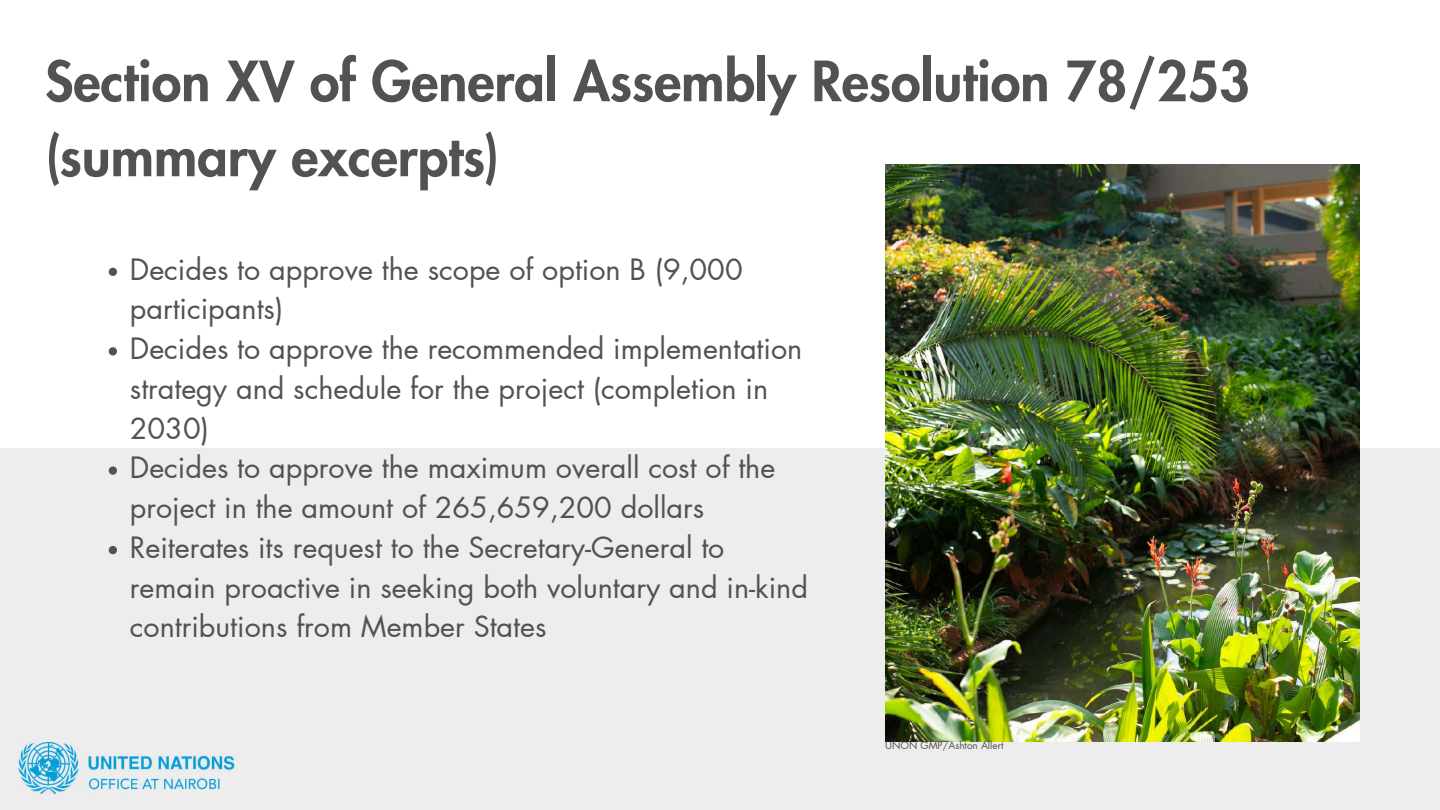
<style>
.page{position:relative;width:1440px;height:810px;background:#fff}
.page>*{position:absolute;margin:0;border:0;box-sizing:border-box;transform-origin:0 0}
.t1{font:800 54px/75px "Futura LT Pro";color:#525252}
.t2{font:28.7px/39.8px "Futura LT Pro";color:#525252}
.t3{font:10px "Futura LT Pro";color:#525252}
</style>
<div class="page">
<div style="left:0;top:448px;width:1440px;height:362px;background:#ededed"></div>
<img style="left:885px;top:164px;width:474px;height:577px">
<svg style="left:109px;top:268px;width:8px;height:8px"></svg>
<svg style="left:109px;top:347px;width:8px;height:8px"></svg>
<svg style="left:109px;top:466px;width:8px;height:9px"></svg>
<svg style="left:109px;top:546px;width:8px;height:8px"></svg>
<img style="left:19px;top:743px;width:216px;height:51px">
<h1 class="t1" style="left:45px;top:46px;width:1207px">Section XV of General Assembly Resolution 78/253 (summary excerpts)</h1>
<p class="t2" style="left:130px;top:250px;width:680px">Decides to approve the scope of option B (9,000 participants)<br>Decides to approve the recommended implementation strategy and schedule for the project (completion in 2030)<br>Decides to approve the maximum overall cost of the project in the amount of 265,659,200 dollars Reiterates its request to the Secretary-General to remain proactive in seeking both voluntary and in-kind contributions from Member States</p>
<p class="t3" style="left:885px;top:741px;width:120px">UNON GMP/Ashton Allert</p>
</div>
